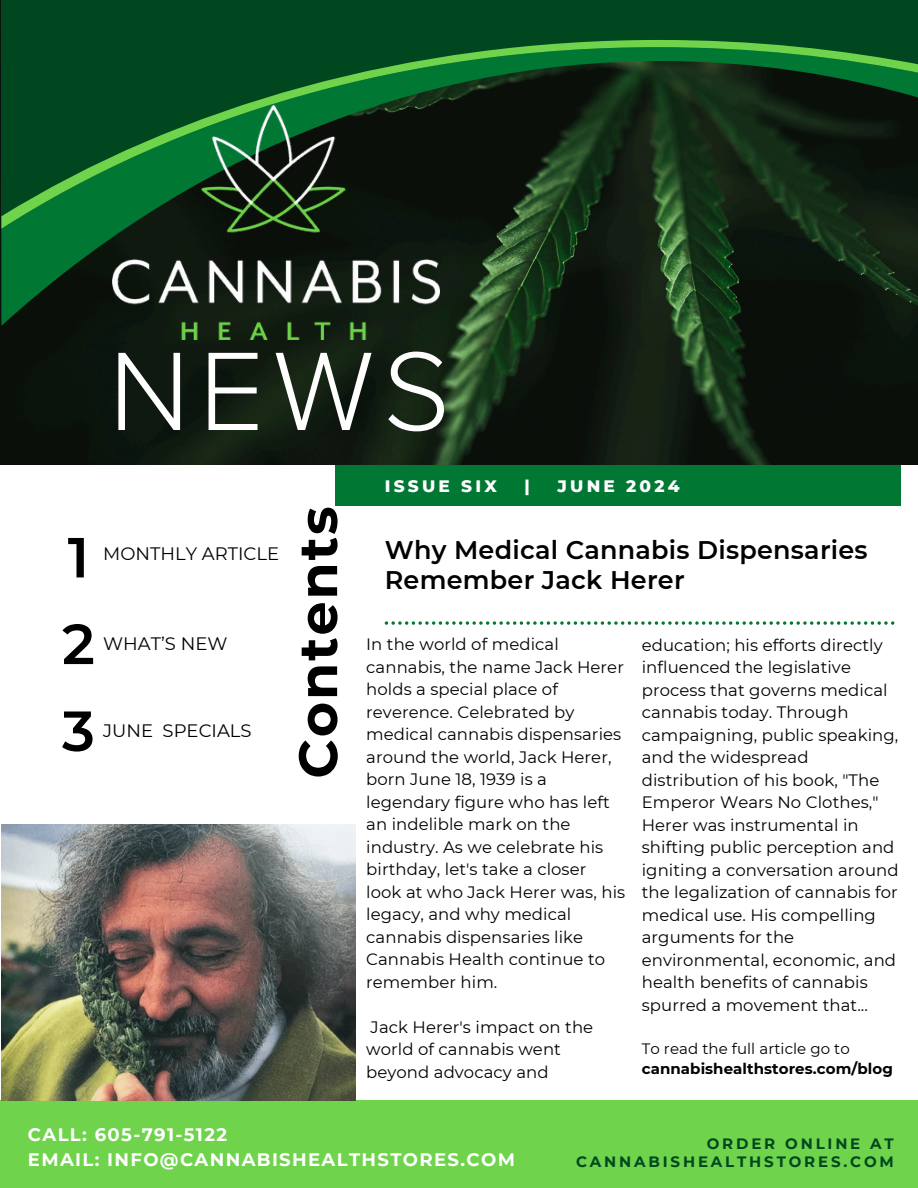
<style>
.page{position:relative;width:918px;height:1188px;background:#fff}
.page>*{position:absolute;margin:0;border:0;box-sizing:border-box;transform-origin:0 0}
.t1{font:300 115.65px "Proxima Nova";color:#fff}
.t2{font:600 56.4px "Montserrat";color:#000}
.t3{font:700 54px "Montserrat";letter-spacing:.035em;color:#000}
.t4{font:600 25.5px/30.3px "Montserrat";letter-spacing:.01em;color:#000}
.t5{font:700 18px/24.8px "Montserrat";letter-spacing:.075em;color:#fff}
.t6{font:18px "Montserrat";color:#000}
.t7{font:800 16.95px "Montserrat";letter-spacing:.19em;color:#fff}
.t8{font:16.5px/22.5px "Montserrat";letter-spacing:.005em;color:#000}
.t9{font:700 15px/20.2px "Montserrat";letter-spacing:.005em;color:#000}
.t10{font:700 15px "Montserrat";letter-spacing:.19em;color:#00471f}
.s1{font-weight:400}
</style>
<div class="page">
<div style="left:335px;top:464px;width:566px;height:42px;background:#007834"></div>
<img style="left:0;top:0;width:918px;height:465px">
<svg style="left:2px;top:229px;width:916px;height:97px;background:#133019"></svg>
<div style="left:2px;top:0;width:916px;height:40px;background:#00471f"></div>
<svg style="left:2px;top:40px;width:916px;height:189px;background:#103f1c"></svg>
<div style="left:0;top:1100px;width:918px;height:88px;background:#6fd34b"></div>
<svg style="left:385px;top:621px;width:509px;height:4px"></svg>
<img style="left:112px;top:105px;width:328px;height:234px">
<img style="left:2px;top:824px;width:353px;height:276px">
<h6 class="t1" style="left:109px;top:324px;width:343px">NEWS</h6>
<h4 class="t2" style="left:68px;top:523px;width:23px">1</h4>
<h5 class="t6" style="left:103px;top:543px;width:177px">MONTHLY ARTICLE</h5>
<h2 class="t2" style="left:62px;top:609px;width:34px">2</h2>
<p class="t6" style="left:103px;top:632px;width:126px">WHAT’S NEW</p>
<h4 class="t2" style="left:62px;top:696px;width:34px">3</h4>
<p class="t6" style="left:103px;top:719px;width:150px">JUNE SPECIALS</p>
<h1 class="t3" style="left:285px;top:779px;width:274px;rotate:-90deg">Contents</h1>
<p class="t7" style="left:385px;top:475px;width:114px">ISSUE SIX</p>
<p class="t7" style="left:525px;top:475px;width:7px">|</p>
<p class="t7" style="left:558px;top:475px;width:124px">JUNE 2024</p>
<h6 class="t4" style="left:385px;top:534px;width:485px">Why Medical Cannabis Dispensaries<br>Remember Jack Herer</h6>
<h5 class="t8" style="left:366px;top:633px;width:261px">In the world of medical cannabis, the name Jack Herer holds a special place of reverence. Celebrated by medical cannabis dispensaries around the world, Jack Herer, born June 18, 1939 is a legendary figure who has left an indelible mark on the industry. As we celebrate his birthday, let's take a closer look at who Jack Herer was, his legacy, and why medical cannabis dispensaries like<br>Cannabis Health continue to remember him.</h5>
<p class="t8" style="left:366px;top:1015px;width:229px">Jack Herer's impact on the world of cannabis went beyond advocacy and</p>
<h5 class="t8" style="left:642px;top:634px;width:258px">education; his efforts directly influenced the legislative process that governs medical cannabis today. Through campaigning, public speaking, and the widespread distribution of his book, "The<br>Emperor Wears No Clothes,"<br>Herer was instrumental in shifting public perception and igniting a conversation around the legalization of cannabis for medical use. His compelling arguments for the environmental, economic, and health benefits of cannabis spurred a movement that...</h5>
<h6 class="t9" style="left:642px;top:1038px;width:253px"><span class="s1">To read the full article go to </span>cannabishealthstores.com/blog</h6>
<h3 class="t5" style="left:28px;top:1122px;width:489px">CALL: 605-791-5122<br>EMAIL: INFO@CANNABISHEALTHSTORES.COM</h3>
<p class="t10" style="left:707px;top:1135px;width:189px">ORDER ONLINE AT</p>
<p class="t10" style="left:576px;top:1152px;width:319px">CANNABISHEALTHSTORES.COM</p>
</div>
